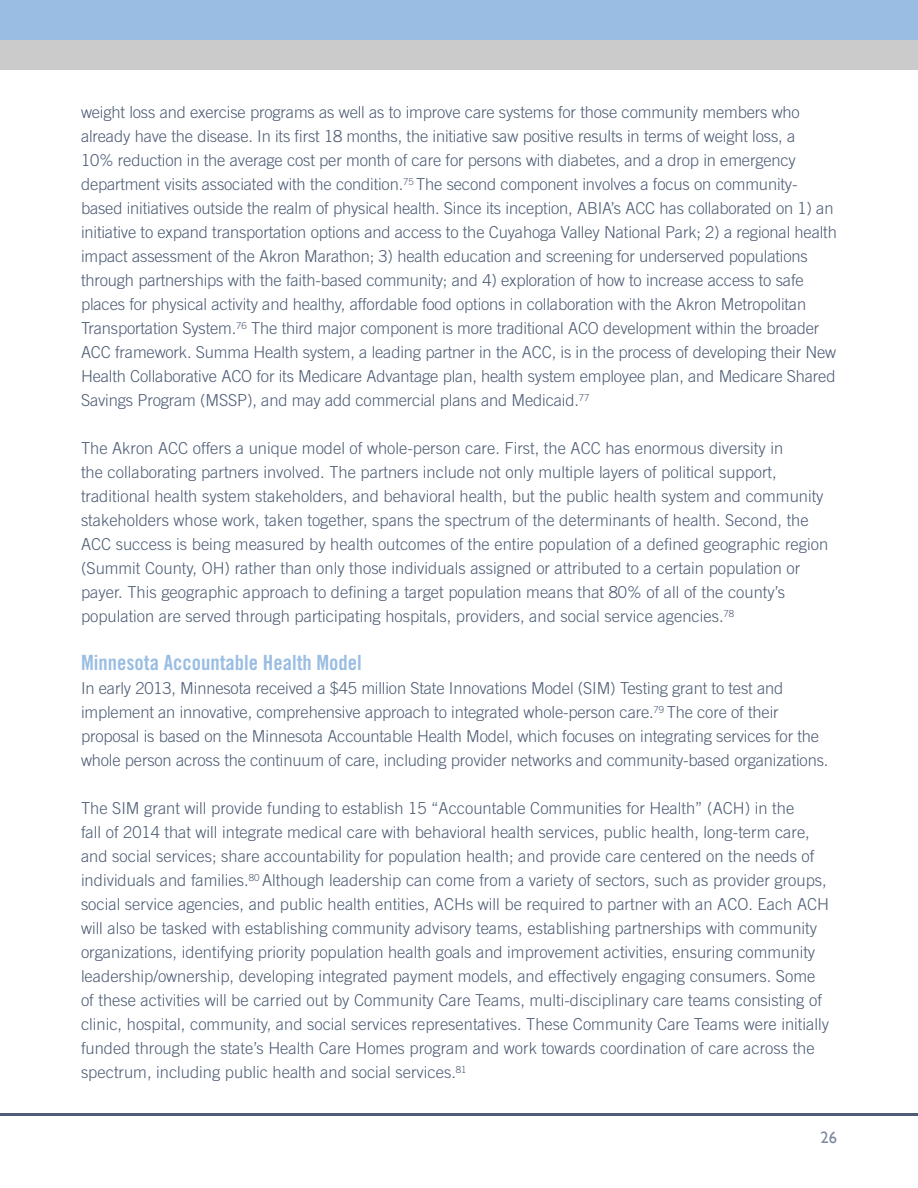
<style>
.page{position:relative;width:918px;height:1188px;background:#fff}
.page>*{position:absolute;margin:0;border:0;box-sizing:border-box;transform-origin:0 0}
.States{font:21px "Trade Gothic LT Std Bd Cn 20";color:#99bde3}
.Body{font:300 16.5px/24px "Trade Gothic LT Std";color:#4e5d75}
.t1{font:16.5px "Gill Sans";color:#7b8a9d}
</style>
<div class="page">
<hr style="left:0;top:1113px;width:918px;height:3px;background:#4e5d75">
<div style="left:0;top:0;width:918px;height:69px;background:#cccbcb"></div>
<div style="left:0;top:0;width:918px;height:40px;background:#99bde3"></div>
<p class="Body" style="left:81px;top:100px;width:757px">weight loss and exercise programs as well as to improve care systems for those community members who already have the disease. In its first 18 months, the initiative saw positive results in terms of weight loss, a<br>10% reduction in the average cost per month of care for persons with diabetes, and a drop in emergency department visits associated with the condition.<sup>75</sup> The second component involves a focus on community&shy;based initiatives outside the realm of physical health. Since its inception, ABIA’s ACC has collaborated on 1) an initiative to expand transportation options and access to the Cuyahoga Valley National Park; 2) a regional health impact assessment of the Akron Marathon; 3) health education and screening for underserved populations through partnerships with the faith-based community; and 4) exploration of how to increase access to safe places for physical activity and healthy, affordable food options in collaboration with the Akron Metropolitan Transportation System.<sup>76</sup> The third major component is more traditional ACO development within the broader ACC framework. Summa Health system, a leading partner in the ACC, is in the process of developing their New Health Collaborative ACO for its Medicare Advantage plan, health system employee plan, and Medicare Shared Savings Program (MSSP), and may add commercial plans and Medicaid.<sup>77</sup></p>
<p class="Body" style="left:81px;top:436px;width:749px">The Akron ACC offers a unique model of whole-person care. First, the ACC has enormous diversity in<br>the collaborating partners involved. The partners include not only multiple layers of political support, traditional health system stakeholders, and behavioral health, but the public health system and community stakeholders whose work, taken together, spans the spectrum of the determinants of health. Second, the ACC success is being measured by health outcomes of the entire population of a defined geographic region (Summit County, OH) rather than only those individuals assigned or attributed to a certain population or payer. This geographic approach to defining a target population means that 80% of all of the county’s population are served through participating hospitals, providers, and social service agencies.<sup>78</sup></p>
<p class="States" style="left:81px;top:650px;width:282px">Minnesota Accountable Health Model</p>
<p class="Body" style="left:81px;top:676px;width:749px">In early 2013, Minnesota received a $45 million State Innovations Model (SIM) Testing grant to test and implement an innovative, comprehensive approach to integrated whole-person care.<sup>79</sup> The core of their proposal is based on the Minnesota Accountable Health Model, which focuses on integrating services for the whole person across the continuum of care, including provider networks and community-based organizations.</p>
<p class="Body" style="left:81px;top:796px;width:750px">The SIM grant will provide funding to establish 15 “Accountable Communities for Health” (ACH) in the<br>fall of 2014 that will integrate medical care with behavioral health services, public health, long-term care, and social services; share accountability for population health; and provide care centered on the needs of individuals and families.<sup>80</sup> Although leadership can come from a variety of sectors, such as provider groups, social service agencies, and public health entities, ACHs will be required to partner with an ACO. Each ACH will also be tasked with establishing community advisory teams, establishing partnerships with community organizations, identifying priority population health goals and improvement activities, ensuring community leadership/ownership, developing integrated payment models, and effectively engaging consumers. Some of these activities will be carried out by Community Care Teams, multi-disciplinary care teams consisting of clinic, hospital, community, and social services representatives. These Community Care Teams were initially funded through the state’s Health Care Homes program and work towards coordination of care across the spectrum, including public health and social services.<sup>81</sup></p>
<p class="t1" style="left:820px;top:1128px;width:18px">26</p>
</div>
